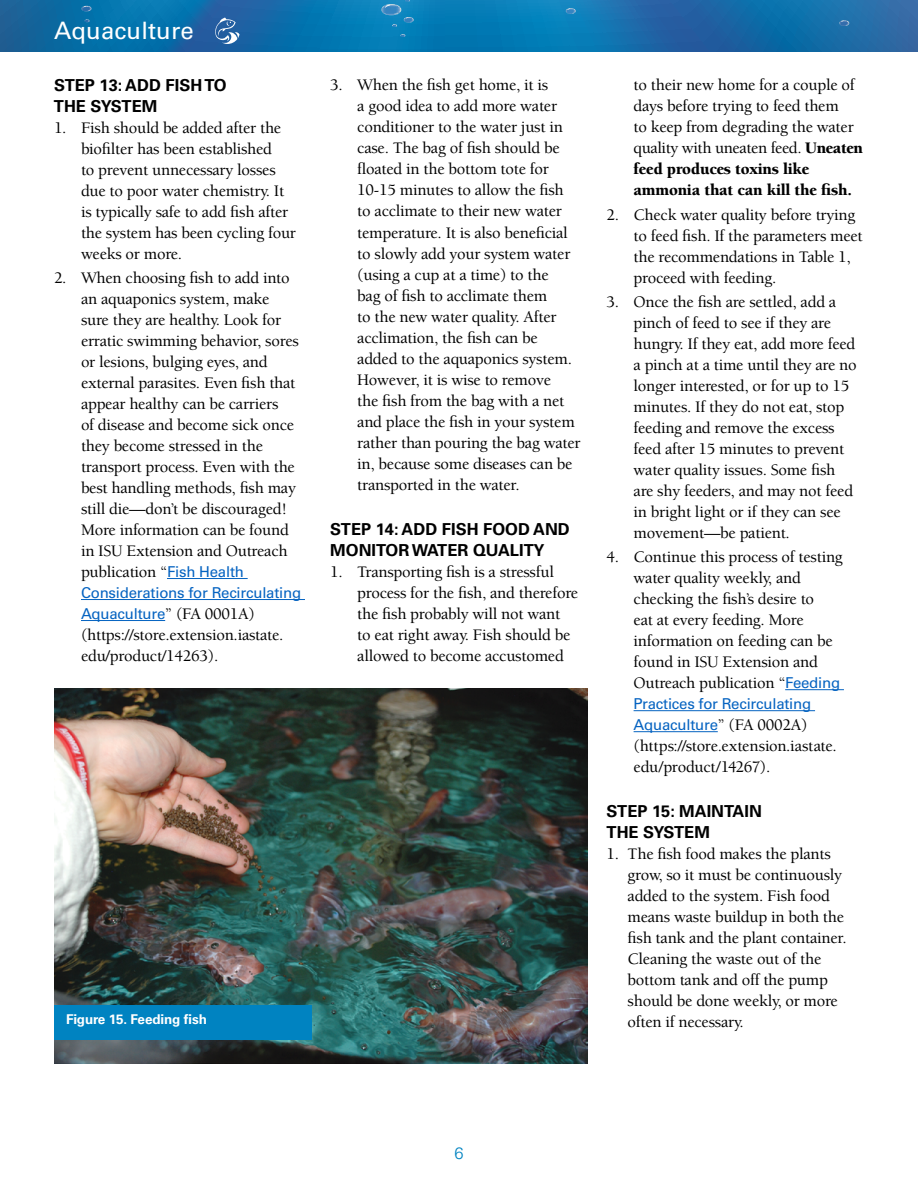
<style>
.page{position:relative;width:918px;height:1188px;background:#fff}
.page>*{position:absolute;margin:0;border:0;box-sizing:border-box;transform-origin:0 0}
.t1{font:24px "Univers LT Std";letter-spacing:.005em;color:#fff}
.t2{font:500 16.5px/21px "Berkeley Std";letter-spacing:-.015em;color:#000}
.subhead2{font:700 16.5px/21px "Univers LT Std";color:#000}
.t3{font:300 16.5px "Univers LT Std";color:#0083c1}
.t4{font:15px/21px "Univers LT Std";letter-spacing:-.015em;color:#0563c1}
.t5{font:700 13.5px "Univers LT Std";letter-spacing:-.01em;color:#fff}
.s1{font-family:"Univers LT Std";font-weight:400;font-size:15px;color:#0563c1}
.s2{font-family:"Berkeley Std";font-weight:500;font-size:16.5px;color:#000}
.s3{font-weight:900}
</style>
<div class="page">
<svg style="left:0;top:0;width:918px;height:52px;background:#106fab"></svg>
<svg style="left:839px;top:20px;width:10px;height:6px"></svg>
<svg style="left:566px;top:8px;width:10px;height:6px"></svg>
<svg style="left:82px;top:6px;width:10px;height:5px"></svg>
<svg style="left:381px;top:0;width:33px;height:27px"></svg>
<svg style="left:400px;top:34px;width:5px;height:3px"></svg>
<svg style="left:94px;top:37px;width:5px;height:3px"></svg>
<svg style="left:85px;top:19px;width:5px;height:3px"></svg>
<svg style="left:215px;top:18px;width:25px;height:26px"></svg>
<hr style="left:785px;top:689px;width:59px;height:1px;background:#0563c1">
<hr style="left:634px;top:710px;width:181px;height:1px;background:#0563c1">
<hr style="left:634px;top:731px;width:84px;height:1px;background:#0563c1">
<img style="left:54px;top:689px;width:534px;height:375px">
<div style="left:54px;top:1005px;width:257px;height:34px;background:#0083c1"></div>
<hr style="left:167px;top:578px;width:81px;height:1px;background:#0563c1">
<hr style="left:81px;top:599px;width:224px;height:1px;background:#0563c1">
<hr style="left:81px;top:620px;width:84px;height:1px;background:#0563c1">
<h1 class="t1" style="left:54px;top:16px;width:141px">Aquaculture</h1>
<h4 class="subhead2" style="left:54px;top:75px;width:174px">STEP 13: ADD FISH TO<br>THE SYSTEM</h4>
<p class="t2" style="left:81px;top:117px;width:217px;text-indent:-27px">1. Fish should be added after the biofilter has been established<br>to prevent unnecessary losses due to poor water chemistry. It is typically safe to add fish after the system has been cycling four weeks or more.</p>
<p class="t2" style="left:81px;top:268px;width:219px;text-indent:-27px">2. When choosing fish to add into an aquaponics system, make sure they are healthy. Look for erratic swimming behavior, sores or lesions, bulging eyes, and external parasites. Even fish that appear healthy can be carriers<br>of disease and become sick once they become stressed in the transport process. Even with the best handling methods, fish may still die—don’t be discouraged!<br>More information can be found in ISU Extension and Outreach publication “<span class="s1">Fish Health</span></p>
<p class="t4" style="left:81px;top:582px;width:222px">Considerations for Recirculating<br>Aquaculture<span class="s2">” (FA 0001A)</span></p>
<p class="t2" style="left:81px;top:625px;width:204px">(https://store.extension.iastate. edu/product/14263).</p>
<p class="t2" style="left:357px;top:75px;width:225px;text-indent:-27px">3. When the fish get home, it is<br>a good idea to add more water conditioner to the water just in case. The bag of fish should be floated in the bottom tote for<br>10-15 minutes to allow the fish to acclimate to their new water temperature. It is also beneficial to slowly add your system water (using a cup at a time) to the<br>bag of fish to acclimate them<br>to the new water quality. After acclimation, the fish can be added to the aquaponics system.<br>However, it is wise to remove<br>the fish from the bag with a net and place the fish in your system rather than pouring the bag water in, because some diseases can be transported in the water.</p>
<h4 class="subhead2" style="left:330px;top:519px;width:241px">STEP 14: ADD FISH FOOD AND<br>MONITOR WATER QUALITY</h4>
<p class="t2" style="left:357px;top:561px;width:222px;text-indent:-27px">1. Transporting fish is a stressful process for the fish, and therefore the fish probably will not want<br>to eat right away. Fish should be allowed to become accustomed</p>
<p class="t2" style="left:634px;top:75px;width:231px">to their new home for a couple of days before trying to feed them<br>to keep from degrading the water quality with uneaten feed. <span class="s3">Uneaten feed produces toxins like ammonia that can kill the fish.</span></p>
<p class="t2" style="left:634px;top:204px;width:231px;text-indent:-27px">2. Check water quality before trying to feed fish. If the parameters meet the recommendations in Table 1, proceed with feeding.</p>
<p class="t2" style="left:634px;top:292px;width:225px;text-indent:-27px">3. Once the fish are settled, add a pinch of feed to see if they are hungry. If they eat, add more feed a pinch at a time until they are no longer interested, or for up to 15 minutes. If they do not eat, stop feeding and remove the excess feed after 15 minutes to prevent water quality issues. Some fish are shy feeders, and may not feed in bright light or if they can see movement—be patient.</p>
<p class="t2" style="left:634px;top:547px;width:211px;text-indent:-27px">4. Continue this process of testing water quality weekly, and checking the fish’s desire to<br>eat at every feeding. More information on feeding can be found in ISU Extension and<br>Outreach publication “<span class="s1">Feeding</span></p>
<p class="t4" style="left:634px;top:693px;width:179px">Practices for Recirculating<br>Aquaculture<span class="s2">” (FA 0002A)</span></p>
<p class="t2" style="left:634px;top:736px;width:205px">(https://store.extension.iastate. edu/product/14267).</p>
<h4 class="subhead2" style="left:607px;top:801px;width:157px">STEP 15: MAINTAIN<br>THE SYSTEM</h4>
<p class="t2" style="left:628px;top:844px;width:221px;text-indent:-21px">1. The fish food makes the plants grow, so it must be continuously added to the system. Fish food means waste buildup in both the fish tank and the plant container.<br>Cleaning the waste out of the bottom tank and off the pump should be done weekly, or more</p>
<p class="t5" style="left:66px;top:1012px;width:142px">Figure 15. Feeding fish</p>
<p class="t2" style="left:628px;top:1012px;width:118px">often if necessary.</p>
<p class="t3" style="left:454px;top:1144px;width:11px">6</p>
</div>
